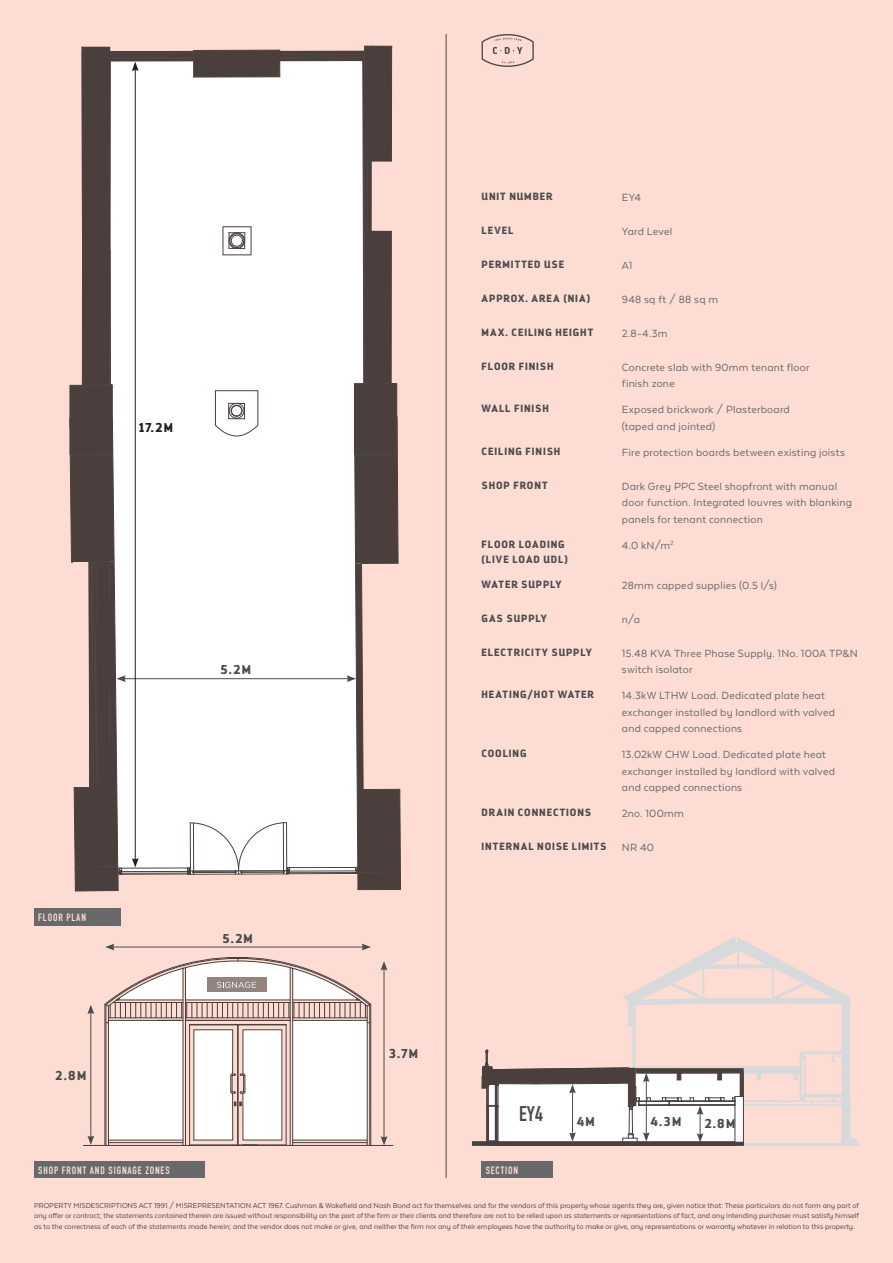
<style>
.page{position:relative;width:893px;height:1263px;background:#fdddd3}
.page>*{position:absolute;margin:0;border:0;box-sizing:border-box;transform-origin:0 0}
.SectionUnitCode-Full{font:21px "DIN Engschrift";color:#4b4c4d}
.Dim_RL{font:700 12.9px "Darwin Alt Office";letter-spacing:.1em;color:#4b4c4d}
.Dim_Horizontal{font:700 12.9px "Darwin Alt Office";color:#4b4c4d}
.t1{font:700 12.9px "Darwin Alt Office";color:#231f20}
.Table-right{font:12px/16.5px "Texta Alt";letter-spacing:.02em;color:#69696c}
.Table-left{font:700 10.5px/15px "Darwin Alt Office";letter-spacing:.085em;color:#4b4c4d}
.Text-Box-Small{font:10.5px "DIN Engschrift";letter-spacing:.08em;color:#fdddd3}
.t2{font:8.25px/10.5px "Texta Alt";color:#4b4c4d;text-align:justify}
</style>
<div class="page">
<hr style="left:83px;top:1145px;width:310px;height:1px;background:#4b3f3e">
<div style="left:34px;top:1162px;width:170px;height:16px;background:#69696c"></div>
<div style="left:34px;top:908px;width:86px;height:17px;background:#69696c"></div>
<hr style="left:446px;top:34px;width:1px;height:1144px;background:#4b4c4d">
<div style="left:482px;top:1162px;width:71px;height:16px;background:#69696c"></div>
<svg style="left:482px;top:34px;width:52px;height:33px"></svg>
<svg style="left:70px;top:46px;width:331px;height:845px;background:#d9d4d3"></svg>
<hr style="left:90px;top:1012px;width:1px;height:126px;background:#4b4c4d">
<svg style="left:87px;top:1135px;width:7px;height:10px"></svg>
<svg style="left:87px;top:1005px;width:7px;height:9px"></svg>
<hr style="left:384px;top:968px;width:1px;height:170px;background:#4b4c4d">
<svg style="left:381px;top:1136px;width:6px;height:9px"></svg>
<svg style="left:381px;top:961px;width:6px;height:9px"></svg>
<svg style="left:104px;top:943px;width:267px;height:202px"></svg>
<svg style="left:472px;top:937px;width:387px;height:209px"></svg>
<p class="t1" style="left:139px;top:420px;width:35px">17.2M</p>
<p class="Dim_Horizontal" style="left:220px;top:661px;width:32px">5.2M</p>
<p class="Text-Box-Small" style="left:38px;top:911px;width:49px">FLOOR PLAN</p>
<p class="Dim_RL" style="left:55px;top:1067px;width:32px">2.8M</p>
<p class="Text-Box-Small" style="left:38px;top:1164px;width:133px">SHOP FRONT AND SIGNAGE ZONES</p>
<p class="Dim_Horizontal" style="left:222px;top:930px;width:32px">5.2M</p>
<p class="Table-left" style="left:482px;top:188px;width:72px">UNIT NUMBER</p>
<p class="Table-right" style="left:622px;top:189px;width:21px">EY4</p>
<p class="Table-left" style="left:482px;top:222px;width:33px">LEVEL</p>
<p class="Table-right" style="left:622px;top:223px;width:52px">Yard Level</p>
<p class="Table-left" style="left:482px;top:256px;width:84px">PERMITTED USE</p>
<p class="Table-right" style="left:622px;top:257px;width:12px">A1</p>
<p class="Table-left" style="left:482px;top:290px;width:110px">APPROX. AREA (NIA)</p>
<p class="Table-right" style="left:622px;top:291px;width:98px">948 sq ft / 88 sq m</p>
<p class="Table-left" style="left:482px;top:324px;width:113px">MAX. CEILING HEIGHT</p>
<p class="Table-right" style="left:622px;top:325px;width:47px">2.8-4.3m</p>
<p class="Table-left" style="left:482px;top:358px;width:73px">FLOOR FINISH</p>
<p class="Table-right" style="left:622px;top:359px;width:189px">Concrete slab with 90mm tenant floor finish zone</p>
<p class="Table-left" style="left:482px;top:401px;width:69px">WALL FINISH</p>
<p class="Table-right" style="left:622px;top:401px;width:170px">Exposed brickwork / Plasterboard (taped and jointed)</p>
<p class="Table-left" style="left:482px;top:443px;width:80px">CEILING FINISH</p>
<p class="Table-right" style="left:622px;top:444px;width:225px">Fire protection boards between existing joists</p>
<p class="Table-left" style="left:482px;top:477px;width:67px">SHOP FRONT</p>
<p class="Table-right" style="left:622px;top:478px;width:232px">Dark Grey PPC Steel shopfront with manual door function. Integrated louvres with blanking panels for tenant connection</p>
<p class="Table-left" style="left:482px;top:536px;width:88px">FLOOR LOADING (LIVE LOAD UDL)</p>
<p class="Table-right" style="left:622px;top:537px;width:53px">4.0 kN/m<sup>2</sup></p>
<p class="Table-left" style="left:482px;top:576px;width:82px">WATER SUPPLY</p>
<p class="Table-right" style="left:622px;top:577px;width:157px">28mm capped supplies (0.5 l/s)</p>
<p class="Table-left" style="left:482px;top:610px;width:67px">GAS SUPPLY</p>
<p class="Table-right" style="left:622px;top:611px;width:20px">n/a</p>
<p class="Table-left" style="left:482px;top:644px;width:112px">ELECTRICITY SUPPLY</p>
<p class="Table-right" style="left:622px;top:645px;width:237px">15.48 KVA Three Phase Supply. 1No. 100A TP&amp;N switch isolator</p>
<p class="Table-left" style="left:482px;top:687px;width:114px">HEATING/HOT WATER</p>
<p class="Table-right" style="left:622px;top:687px;width:215px">14.3kW LTHW Load. Dedicated plate heat exchanger installed by landlord with valved and capped connections</p>
<p class="Table-left" style="left:482px;top:746px;width:46px">COOLING</p>
<p class="Table-right" style="left:622px;top:746px;width:215px">13.02kW CHW Load. Dedicated plate heat exchanger installed by landlord with valved and capped connections</p>
<p class="Table-left" style="left:482px;top:805px;width:111px">DRAIN CONNECTIONS</p>
<p class="Table-right" style="left:622px;top:805px;width:64px">2no. 100mm</p>
<p class="Table-left" style="left:482px;top:839px;width:127px">INTERNAL NOISE LIMITS</p>
<p class="Table-right" style="left:622px;top:839px;width:34px">NR 40</p>
<p class="Dim_RL" style="left:389px;top:1046px;width:31px">3.7M</p>
<p class="SectionUnitCode-Full" style="left:519px;top:1102px;width:25px">EY4</p>
<p class="Text-Box-Small" style="left:486px;top:1164px;width:34px">SECTION</p>
<p class="Dim_RL" style="left:577px;top:1114px;width:19px">4M</p>
<p class="Dim_RL" style="left:651px;top:1114px;width:32px">4.3M</p>
<p class="Dim_RL" style="left:704px;top:1116px;width:32px">2.8M</p>
<p class="t2" style="left:34px;top:1200px;width:827px">PROPERTY MISDESCRIPTIONS ACT 1991 / MISREPRESENTATION ACT 1967. Cushman &amp; Wakefield and Nash Bond act for themselves and for the vendors of this property whose agents they are, given notice that: These particulars do not form any part of any offer or contract; the statements contained therein are issued without responsibility on the part of the firm or their clients and therefore are not to be relied upon as statements or representations of fact, and any intending purchaser must satisfy himself as to the correctness of each of the statements made herein; and the vendor does not make or give, and neither the firm nor any of their employees have the authority to make or give, any representations or warranty whatever in relation to this property.</p>
</div>
